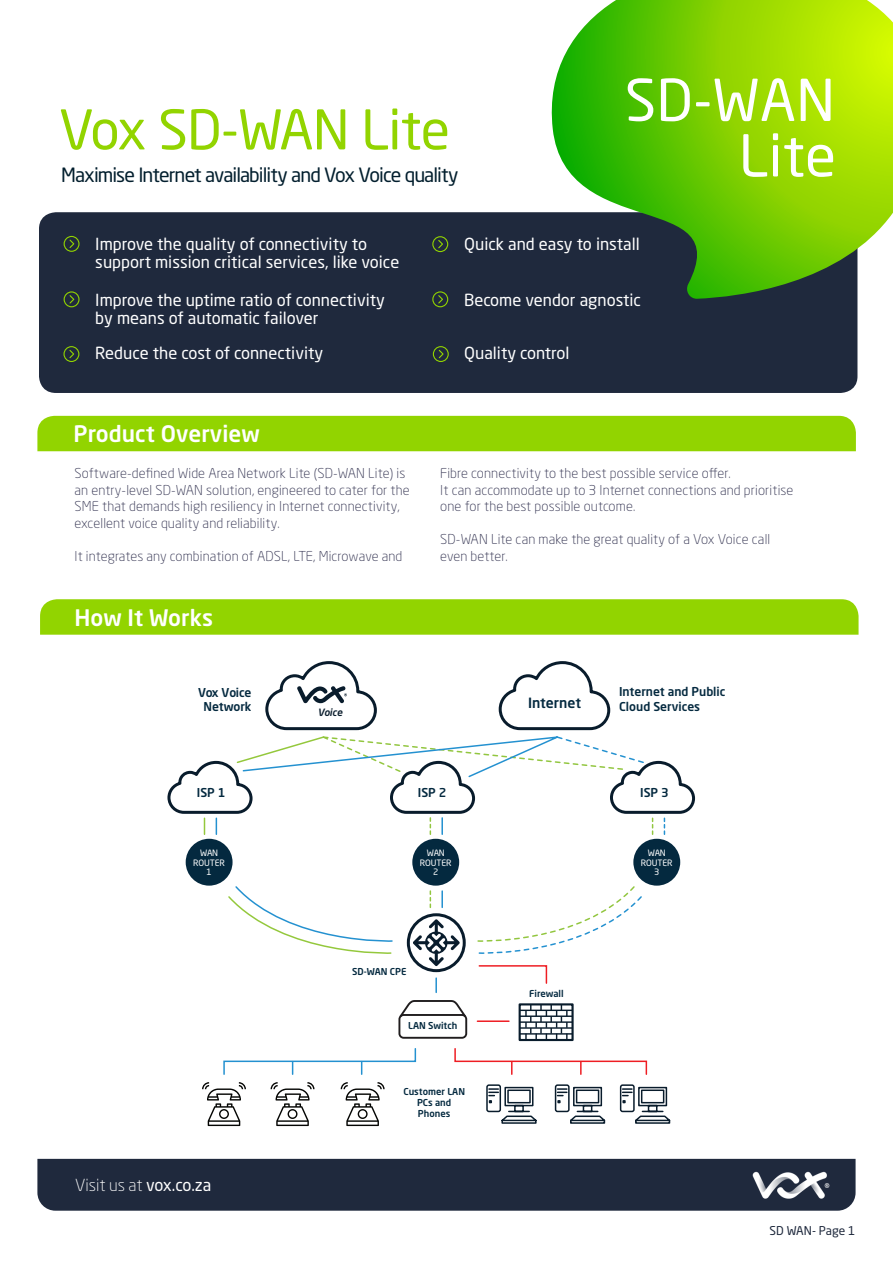
<style>
.page{position:relative;width:893px;height:1263px;background:#fff}
.page>*{position:absolute;margin:0;border:0;box-sizing:border-box;transform-origin:0 0}
.t1{font:57px/55.5px "Neo Sans Std";letter-spacing:.005em;color:#fff;text-align:right}
.t2{font:54px "Neo Sans Std";letter-spacing:-.015em;color:#92d400}
.t3{font:500 22.5px "Neo Sans Std";letter-spacing:.005em;color:#fff}
.t4{font:19.5px "Neo Sans Std";letter-spacing:-.05em;color:#031f2e}
.t5{font:16.5px/18px "Neo Sans Std";color:#fff}
.t6{font:300 16.5px "Neo Sans Std";color:#fff}
.t7{font:500 13.95px "Neo Sans Std";color:#04293f}
.t8{font:300 13.5px/16.5px "Neo Sans Std";letter-spacing:.01em;color:#323250}
.t9{font:500 12.15px/14.5px "Neo Sans Std";color:#04293f;text-align:center}
.t10{font:12px "Neo Sans Std";color:#1f293d}
.t11{font:italic 500 10.05px "Neo Sans Std";letter-spacing:-.01em;color:#091c2c}
.t12{font:500 9.45px/11.2px "Neo Sans Std";color:#04293f;text-align:center}
.t13{font:8.7px/9.9px "Neo Sans Std";color:#fff;text-align:center}
.s1{font-weight:400}
</style>
<div class="page">
<div style="left:39px;top:212px;width:818px;height:181px;background:#1f293d;border-radius:17px"></div>
<div style="left:37px;top:416px;width:819px;height:35px;background:#92d400"></div>
<svg style="left:546px;top:0;width:347px;height:299px"></svg>
<div style="left:37px;top:1159px;width:818px;height:52px;background:#1f293d"></div>
<img style="left:751px;top:1164px;width:80px;height:40px">
<div style="left:40px;top:599px;width:818px;height:36px;background:#92d400"></div>
<svg style="left:64px;top:236px;width:16px;height:16px"></svg>
<svg style="left:432px;top:236px;width:16px;height:16px"></svg>
<svg style="left:432px;top:291px;width:16px;height:16px"></svg>
<svg style="left:433px;top:346px;width:16px;height:16px"></svg>
<svg style="left:64px;top:291px;width:16px;height:16px"></svg>
<svg style="left:63px;top:346px;width:16px;height:16px"></svg>
<svg style="left:167px;top:661px;width:529px;height:153px"></svg>
<svg style="left:296px;top:685px;width:51px;height:19px"></svg>
<svg style="left:204px;top:818px;width:1px;height:16px"></svg>
<svg style="left:216px;top:818px;width:1px;height:16px"></svg>
<svg style="left:430px;top:818px;width:1px;height:16px"></svg>
<svg style="left:441px;top:818px;width:2px;height:16px"></svg>
<svg style="left:652px;top:818px;width:1px;height:16px"></svg>
<svg style="left:664px;top:818px;width:1px;height:16px"></svg>
<div style="left:186px;top:839px;width:47px;height:47px;background:#04293f;border-radius:50%"></div>
<div style="left:412px;top:839px;width:47px;height:47px;background:#04293f;border-radius:50%"></div>
<div style="left:633px;top:839px;width:47px;height:47px;background:#04293f;border-radius:50%"></div>
<svg style="left:223px;top:885px;width:425px;height:190px"></svg>
<div style="left:519px;top:1003px;width:55px;height:38px;border:2px solid #091c2c"></div>
<svg style="left:486px;top:1084px;width:185px;height:40px"></svg>
<svg style="left:341px;top:1082px;width:44px;height:44px"></svg>
<svg style="left:271px;top:1082px;width:43px;height:44px"></svg>
<svg style="left:202px;top:1082px;width:44px;height:44px"></svg>
<svg style="left:236px;top:735px;width:409px;height:43px"></svg>
<p class="t2" style="left:59px;top:97px;width:393px">Vox SD-WAN Lite</p>
<p class="t4" style="left:61px;top:162px;width:399px">Maximise Internet availability and Vox Voice quality</p>
<p class="t1" style="left:625px;top:71px;width:213px">SD-WAN<br>Lite</p>
<p class="t5" style="left:95px;top:235px;width:305px">Improve the quality of connectivity to support mission critical services, like voice</p>
<p class="t5" style="left:95px;top:291px;width:291px">Improve the uptime ratio of connectivity by means of automatic failover</p>
<p class="t5" style="left:95px;top:344px;width:230px">Reduce the cost of connectivity</p>
<p class="t3" style="left:74px;top:420px;width:188px">Product Overview</p>
<p class="t8" style="left:75px;top:465px;width:337px">Software-defined Wide Area Network Lite (SD-WAN Lite) is an entry-level SD-WAN solution, engineered to cater for the SME that demands high resiliency in Internet connectivity, excellent voice quality and reliability.</p>
<p class="t8" style="left:75px;top:547px;width:329px">It integrates any combination of ADSL, LTE, Microwave and</p>
<p class="t3" style="left:75px;top:603px;width:140px">How It Works</p>
<p class="t9" style="left:198px;top:685px;width:55px">Vox Voice<br>Network</p>
<p class="t11" style="left:318px;top:706px;width:26px">Voice</p>
<p class="t5" style="left:464px;top:234px;width:177px">Quick and easy to install</p>
<p class="t5" style="left:464px;top:291px;width:178px">Become vendor agnostic</p>
<p class="t5" style="left:464px;top:344px;width:107px">Quality control</p>
<p class="t8" style="left:440px;top:465px;width:292px">Fibre connectivity to the best possible service offer.</p>
<p class="t8" style="left:440px;top:481px;width:355px">It can accommodate up to 3 Internet connections and prioritise one for the best possible outcome.</p>
<p class="t8" style="left:440px;top:531px;width:332px">SD-WAN Lite can make the great quality of a Vox Voice call even better.</p>
<p class="t7" style="left:528px;top:694px;width:54px">Internet</p>
<p class="t9" style="left:619px;top:684px;width:108px;text-align:left">Internet and Public<br>Cloud Services</p>
<p class="t9" style="left:197px;top:785px;width:30px">ISP 1</p>
<p class="t9" style="left:418px;top:785px;width:30px">ISP 2</p>
<p class="t9" style="left:640px;top:785px;width:30px">ISP 3</p>
<p class="t13" style="left:193px;top:847px;width:33px">WAN<br>ROUTER<br>1</p>
<p class="t13" style="left:420px;top:847px;width:33px">WAN<br>ROUTER<br>2</p>
<p class="t13" style="left:641px;top:847px;width:33px">WAN<br>ROUTER<br>3</p>
<p class="t6" style="left:75px;top:1175px;width:138px">Visit us at <span class="s1">vox.co.za</span></p>
<p class="t12" style="left:352px;top:965px;width:56px">SD-WAN CPE</p>
<p class="t12" style="left:408px;top:1020px;width:51px">LAN Switch</p>
<p class="t12" style="left:403px;top:1085px;width:63px">Customer LAN<br>PCs and<br>Phones</p>
<p class="t12" style="left:529px;top:988px;width:36px">Firewall</p>
<p class="t10" style="left:770px;top:1223px;width:87px">SD WAN- Page 1</p>
</div>
